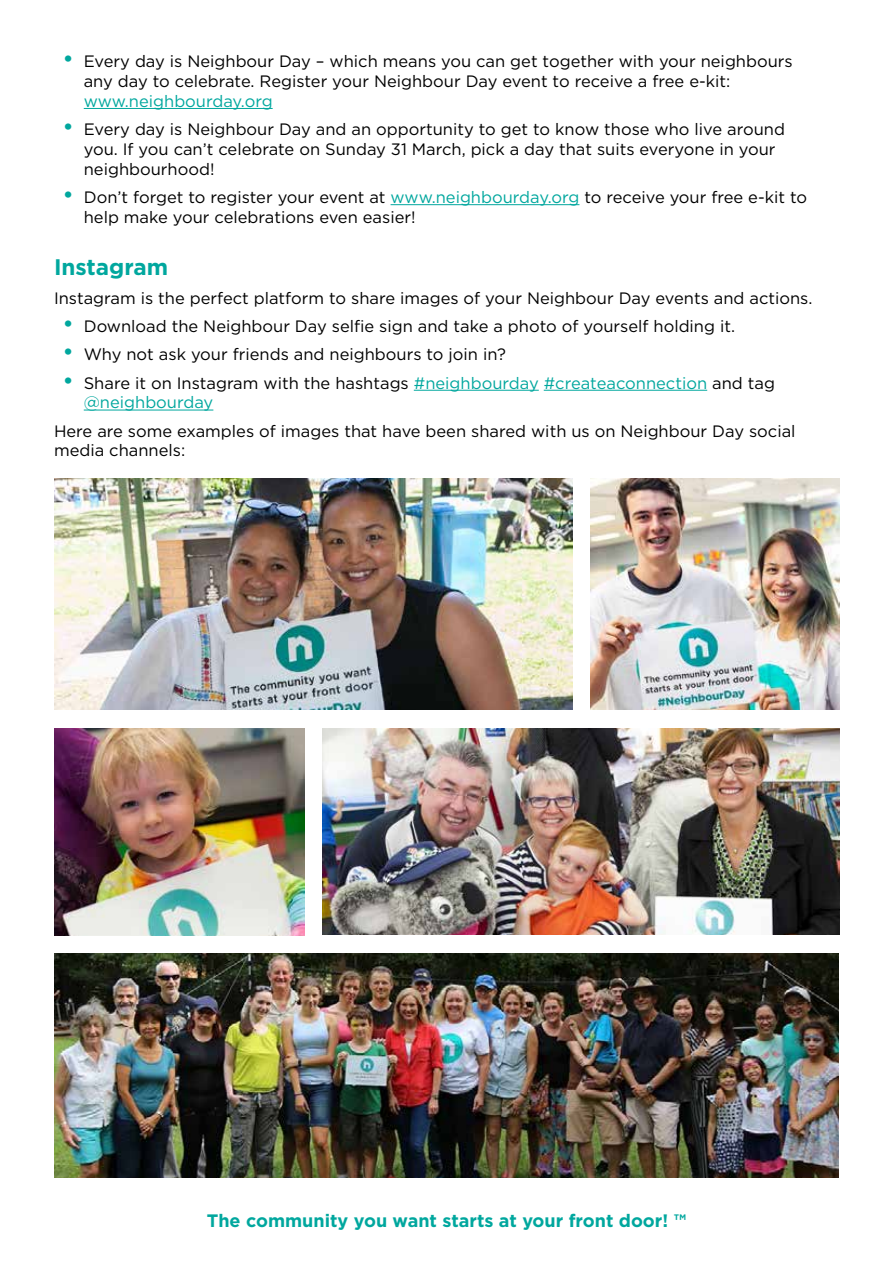
<style>
.page{position:relative;width:893px;height:1263px;background:#fff}
.page>*{position:absolute;margin:0;border:0;box-sizing:border-box;transform-origin:0 0}
.t1{font:700 22.5px "Gotham";color:#00a79e}
.t2{font:700 18px "Gotham";color:#00a79e}
.t3{font:16.5px/19.8px "Gotham";color:#000}
.t4{font:16.5px/19.8px "Gotham";color:#00a79e}
.s1{font-size:24px;color:#00a79e}
.s2{color:#00a79e}
.s3{font-size:24px}
.s4{color:#000}
</style>
<div class="page">
<hr style="left:84px;top:108px;width:189px;height:1px;background:#00a79e">
<hr style="left:391px;top:204px;width:188px;height:1px;background:#00a79e">
<hr style="left:414px;top:390px;width:125px;height:1px;background:#00a79e">
<hr style="left:544px;top:390px;width:163px;height:1px;background:#00a79e">
<hr style="left:84px;top:410px;width:129px;height:1px;background:#00a79e">
<img style="left:55px;top:478px;width:517px;height:231px">
<img style="left:590px;top:478px;width:250px;height:231px">
<img style="left:54px;top:954px;width:785px;height:223px">
<img style="left:55px;top:729px;width:249px;height:207px">
<img style="left:322px;top:729px;width:518px;height:205px">
<p class="t3" style="left:84px;top:51px;width:710px;text-indent:-21px"><span class="s1">•</span> Every day is Neighbour Day – which means you can get together with your neighbours any day to celebrate. Register your Neighbour Day event to receive a free e-kit:</p>
<p class="t4" style="left:84px;top:91px;width:190px">www.neighbourday.org</p>
<p class="t3" style="left:84px;top:119px;width:703px;text-indent:-21px"><span class="s1">•</span> Every day is Neighbour Day and an opportunity to get to know those who live around you. If you can’t celebrate on Sunday 31 March, pick a day that suits everyone in your neighbourhood!</p>
<p class="t3" style="left:84px;top:187px;width:725px;text-indent:-21px"><span class="s1">•</span> Don’t forget to register your event at <span class="s2">www.neighbourday.org</span> to receive your free e-kit to help make your celebrations even easier!</p>
<h1 class="t1" style="left:54px;top:252px;width:116px">Instagram</h1>
<p class="t3" style="left:54px;top:288px;width:760px">Instagram is the perfect platform to share images of your Neighbour Day events and actions.</p>
<p class="t3" style="left:63px;top:316px;width:674px"><span class="s1">•</span> Download the Neighbour Day selfie sign and take a photo of yourself holding it.</p>
<p class="t3" style="left:63px;top:344px;width:445px"><span class="s1">•</span> Why not ask your friends and neighbours to join in?</p>
<p class="t4" style="left:84px;top:372px;width:693px;text-indent:-21px"><span class="s3">•</span> <span class="s4">Share it on Instagram with the hashtags</span> #neighbourday #createaconnection <span class="s4">and tag </span>@neighbourday</p>
<p class="t3" style="left:54px;top:421px;width:743px">Here are some examples of images that have been shared with us on Neighbour Day social media channels:</p>
<p class="t2" style="left:207px;top:1209px;width:481px">The community you want starts at your front door! ™</p>
</div>
